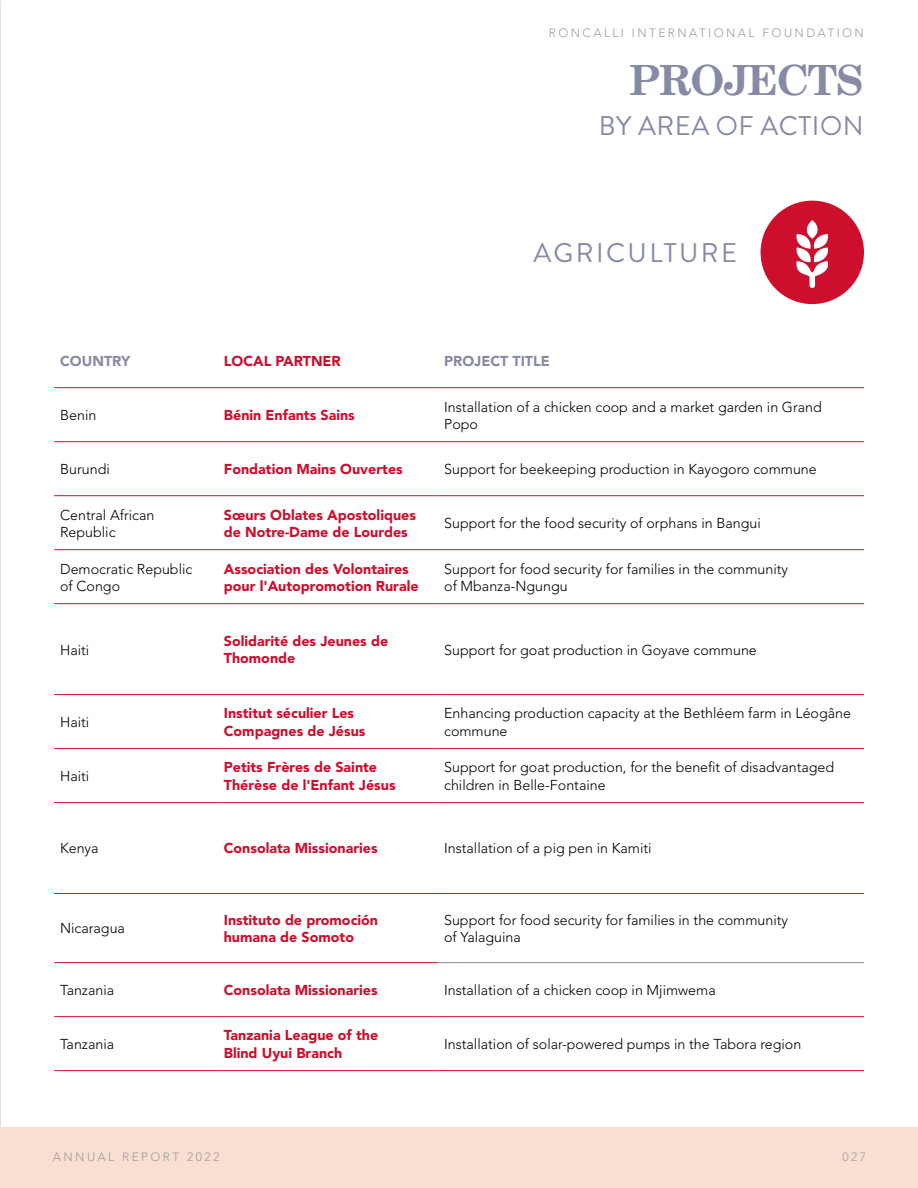
<style>
.page{position:relative;width:918px;height:1188px;background:#fff}
.page>*{position:absolute;margin:0;border:0;box-sizing:border-box;transform-origin:0 0}
.t1{font:700 45px "Century Sch";letter-spacing:-.015em;color:#878aa4}
.t2{font:27px "Brandon Grotesque";letter-spacing:.035em;color:#878aa4}
.t3{font:27px "Brandon Grotesque";letter-spacing:.09em;color:#878aa4}
.t4{font:300 14.25px/17.1px "Avenir";color:#000}
.t5{font:900 14.25px/17.1px "Avenir";color:#ce0e2d}
.t6{font:900 14.25px "Avenir";color:#878aa4}
.t7{font:300 12px "Avenir";letter-spacing:.2em;color:#9d9d9c}
</style>
<div class="page">
<div style="left:761px;top:201px;width:103px;height:103px;background:#ce0e2d;border-radius:50%"></div>
<svg style="left:796px;top:220px;width:33px;height:68px"></svg>
<svg style="left:54px;top:388px;width:810px;height:630px"></svg>
<hr style="left:54px;top:441px;width:164px;height:1px;background:#ce0e2d">
<hr style="left:218px;top:441px;width:220px;height:1px;background:#ce0e2d">
<hr style="left:438px;top:441px;width:426px;height:1px;background:#ce0e2d">
<hr style="left:54px;top:495px;width:164px;height:1px;background:#ce0e2d">
<hr style="left:218px;top:495px;width:220px;height:1px;background:#ce0e2d">
<hr style="left:438px;top:495px;width:426px;height:1px;background:#ce0e2d">
<hr style="left:54px;top:549px;width:164px;height:1px;background:#ce0e2d">
<hr style="left:218px;top:549px;width:220px;height:1px;background:#ce0e2d">
<hr style="left:438px;top:549px;width:426px;height:1px;background:#ce0e2d">
<hr style="left:54px;top:603px;width:164px;height:1px;background:#ce0e2d">
<hr style="left:218px;top:603px;width:220px;height:1px;background:#ce0e2d">
<hr style="left:438px;top:603px;width:426px;height:1px;background:#ce0e2d">
<hr style="left:54px;top:694px;width:164px;height:1px;background:#ce0e2d">
<hr style="left:218px;top:694px;width:220px;height:1px;background:#ce0e2d">
<hr style="left:438px;top:694px;width:426px;height:1px;background:#ce0e2d">
<hr style="left:54px;top:748px;width:164px;height:1px;background:#ce0e2d">
<hr style="left:218px;top:748px;width:220px;height:1px;background:#ce0e2d">
<hr style="left:438px;top:748px;width:426px;height:1px;background:#ce0e2d">
<hr style="left:54px;top:802px;width:164px;height:1px;background:#ce0e2d">
<hr style="left:218px;top:802px;width:220px;height:1px;background:#ce0e2d">
<hr style="left:438px;top:802px;width:426px;height:1px;background:#ce0e2d">
<hr style="left:54px;top:893px;width:164px;height:1px;background:#ce0e2d">
<hr style="left:218px;top:893px;width:220px;height:1px;background:#ce0e2d">
<hr style="left:438px;top:893px;width:426px;height:1px;background:#ce0e2d">
<hr style="left:54px;top:962px;width:164px;height:1px;background:#ce0e2d">
<hr style="left:218px;top:962px;width:220px;height:1px;background:#ce0e2d">
<hr style="left:54px;top:1016px;width:164px;height:1px;background:#ce0e2d">
<hr style="left:218px;top:1016px;width:220px;height:1px;background:#ce0e2d">
<hr style="left:438px;top:1016px;width:426px;height:1px;background:#ce0e2d">
<hr style="left:54px;top:1070px;width:164px;height:1px;background:#ce0e2d">
<hr style="left:218px;top:1070px;width:220px;height:1px;background:#ce0e2d">
<hr style="left:438px;top:1070px;width:426px;height:1px;background:#ce0e2d">
<hr style="left:438px;top:962px;width:426px;height:1px;background:#878aa4">
<hr style="left:54px;top:387px;width:164px;height:1px;background:#ce0e2d">
<hr style="left:218px;top:387px;width:220px;height:1px;background:#ce0e2d">
<hr style="left:438px;top:387px;width:426px;height:1px;background:#ce0e2d">
<div style="left:0;top:1128px;width:918px;height:60px;background:#f9ded2"></div>
<p class="t7" style="left:549px;top:26px;width:317px">RONCALLI INTERNATIONAL FOUNDATION</p>
<h1 class="t1" style="left:630px;top:55px;width:236px">PROJECTS</h1>
<h2 class="t2" style="left:599px;top:107px;width:266px">BY AREA OF ACTION</h2>
<h2 class="t3" style="left:533px;top:234px;width:205px">AGRICULTURE</h2>
<p class="t6" style="left:60px;top:353px;width:72px">COUNTRY</p>
<p class="t5" style="left:224px;top:352px;width:118px">LOCAL PARTNER</p>
<p class="t6" style="left:444px;top:353px;width:107px">PROJECT TITLE</p>
<p class="t4" style="left:60px;top:407px;width:38px">Benin</p>
<p class="t5" style="left:224px;top:406px;width:132px">Bénin Enfants Sains</p>
<p class="t4" style="left:444px;top:398px;width:379px">Installation of a chicken coop and a market garden in Grand<br>Popo</p>
<p class="t4" style="left:60px;top:461px;width:51px">Burundi</p>
<p class="t5" style="left:224px;top:460px;width:180px">Fondation Mains Ouvertes</p>
<p class="t4" style="left:444px;top:461px;width:374px">Support for beekeeping production in Kayogoro commune</p>
<p class="t4" style="left:60px;top:506px;width:96px">Central African<br>Republic</p>
<p class="t5" style="left:224px;top:506px;width:194px">Sœurs Oblates Apostoliques de Notre-Dame de Lourdes</p>
<p class="t4" style="left:444px;top:515px;width:318px">Support for the food security of orphans in Bangui</p>
<p class="t4" style="left:60px;top:560px;width:134px">Democratic Republic of Congo</p>
<p class="t5" style="left:224px;top:560px;width:196px">Association des Volontaires pour l'Autopromotion Rurale</p>
<p class="t4" style="left:444px;top:560px;width:345px">Support for food security for families in the community of Mbanza-Ngungu</p>
<p class="t4" style="left:60px;top:641px;width:31px">Haiti</p>
<p class="t5" style="left:224px;top:632px;width:166px">Solidarité des Jeunes de<br>Thomonde</p>
<p class="t4" style="left:444px;top:641px;width:314px">Support for goat production in Goyave commune</p>
<p class="t4" style="left:60px;top:714px;width:31px">Haiti</p>
<p class="t5" style="left:224px;top:705px;width:143px">Institut séculier Les<br>Compagnes de Jésus</p>
<p class="t4" style="left:444px;top:705px;width:408px">Enhancing production capacity at the Bethléem farm in Léogâne commune</p>
<p class="t4" style="left:60px;top:768px;width:31px">Haiti</p>
<p class="t5" style="left:224px;top:759px;width:173px">Petits Frères de Sainte<br>Thérèse de l'Enfant Jésus</p>
<p class="t4" style="left:444px;top:759px;width:392px">Support for goat production, for the benefit of disadvantaged children in Belle-Fontaine</p>
<p class="t4" style="left:60px;top:840px;width:40px">Kenya</p>
<p class="t5" style="left:224px;top:840px;width:155px">Consolata Missionaries</p>
<p class="t4" style="left:444px;top:840px;width:209px">Installation of a pig pen in Kamiti</p>
<p class="t4" style="left:60px;top:920px;width:66px">Nicaragua</p>
<p class="t5" style="left:224px;top:911px;width:156px">Instituto de promoción humana de Somoto</p>
<p class="t4" style="left:444px;top:911px;width:345px">Support for food security for families in the community of Yalaguina</p>
<p class="t4" style="left:60px;top:982px;width:56px">Tanzania</p>
<p class="t5" style="left:224px;top:981px;width:155px">Consolata Missionaries</p>
<p class="t4" style="left:444px;top:982px;width:273px">Installation of a chicken coop in Mjimwema</p>
<p class="t4" style="left:60px;top:1036px;width:56px">Tanzania</p>
<p class="t5" style="left:224px;top:1027px;width:156px">Tanzania League of the<br>Blind Uyui Branch</p>
<p class="t4" style="left:444px;top:1036px;width:359px">Installation of solar-powered pumps in the Tabora region</p>
<p class="t7" style="left:53px;top:1150px;width:168px">ANNUAL REPORT 2022</p>
<p class="t7" style="left:843px;top:1150px;width:25px">027</p>
</div>
